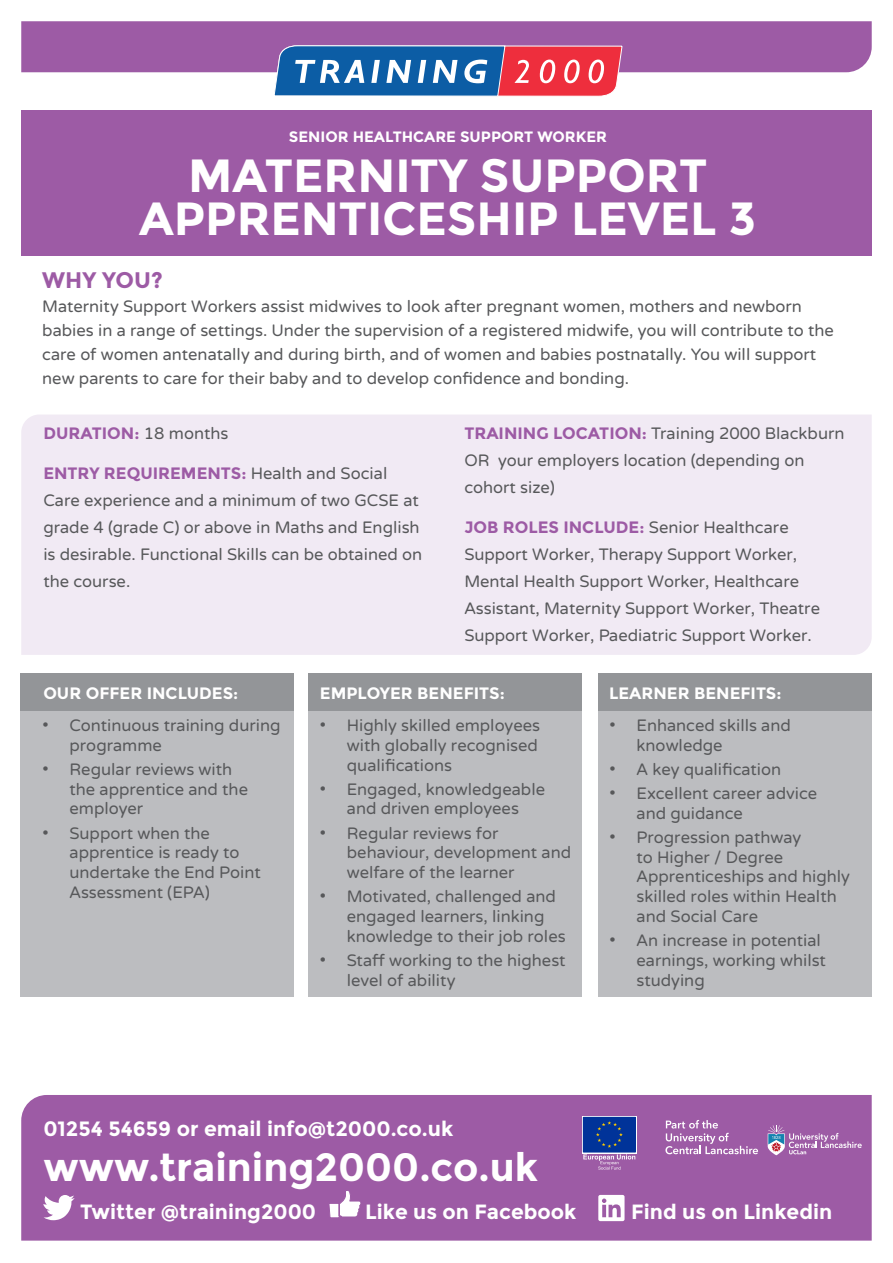
<style>
.page{position:relative;width:893px;height:1263px;background:#fff}
.page>*{position:absolute;margin:0;border:0;box-sizing:border-box;transform-origin:0 0}
.t1{font:700 46.5px/43.5px "Montserrat";color:#fff;text-align:center}
.t2{font:700 39.15px "Montserrat";color:#fff}
.t3{font:700 22.5px "Montserrat";color:#9d5ba5}
.t4{font:700 20.7px "Montserrat";color:#fff}
.t5{font:700 20.55px "Montserrat";color:#fff}
.t6{font:16.5px/19.8px "Varela Round";color:#57585a}
.t7{font:700 16.5px "Montserrat";color:#fff}
.t8{font:700 16.5px "Montserrat";color:#9d5ba5}
.t9{font:700 15px "Montserrat";color:#fff}
.s1{font-family:"Varela Round";font-weight:400;color:#57585a}
.s2{font-family:"Montserrat";font-weight:700;color:#9d5ba5}
</style>
<div class="page">
<svg style="left:21px;top:21px;width:851px;height:76px"></svg>
<div style="left:21px;top:415px;width:851px;height:240px;background:#f1eaf4"></div>
<div style="left:21px;top:110px;width:851px;height:145px;background:#9d5ba5"></div>
<div style="left:20px;top:673px;width:274px;height:323px;background:#bcbdc0"></div>
<div style="left:308px;top:711px;width:273px;height:285px;background:#bcbdc0"></div>
<div style="left:598px;top:673px;width:274px;height:323px;background:#bcbdc0"></div>
<div style="left:20px;top:673px;width:274px;height:38px;background:#939598"></div>
<div style="left:308px;top:673px;width:274px;height:38px;background:#939598"></div>
<div style="left:598px;top:673px;width:274px;height:38px;background:#939598"></div>
<div style="left:21px;top:1095px;width:851px;height:145px;background:#9d5ba5"></div>
<svg style="left:43px;top:1195px;width:32px;height:25px"></svg>
<svg style="left:328px;top:1190px;width:33px;height:28px"></svg>
<svg style="left:598px;top:1195px;width:26px;height:26px"></svg>
<div style="left:582px;top:1116px;width:55px;height:37px;background:#039"></div>
<svg style="left:583px;top:1154px;width:52px;height:16px"></svg>
<svg style="left:596px;top:1121px;width:27px;height:27px"></svg>
<svg style="left:665px;top:1120px;width:93px;height:34px"></svg>
<svg style="left:768px;top:1125px;width:94px;height:30px"></svg>
<p class="t9" style="left:289px;top:128px;width:320px">SENIOR HEALTHCARE SUPPORT WORKER</p>
<p class="t1" style="left:139px;top:154px;width:619px">MATERNITY SUPPORT<br>APPRENTICESHIP LEVEL 3</p>
<p class="t3" style="left:42px;top:266px;width:122px">WHY YOU?</p>
<p class="t6" style="left:42px;top:295px;width:793px;line-height:24px">Maternity Support Workers assist midwives to look after pregnant women, mothers and newborn babies in a range of settings. Under the supervision of a registered midwife, you will contribute to the care of women antenatally and during birth, and of women and babies postnatally. You will support new parents to care for their baby and to develop confidence and bonding.</p>
<p class="t8" style="left:43px;top:423px;width:186px">DURATION: <span class="s1">18 months</span></p>
<p class="t6" style="left:43px;top:460px;width:380px;line-height:27px"><span class="s2">ENTRY REQUIREMENTS:</span> Health and Social Care experience and a minimum of two GCSE at grade 4 (grade C) or above in Maths and English is desirable. Functional Skills can be obtained on the course.</p>
<p class="t6" style="left:464px;top:420px;width:382px;line-height:27px"><span class="s2">TRAINING LOCATION:</span> Training 2000 Blackburn<br>OR your employers location (depending on cohort size)</p>
<p class="t6" style="left:464px;top:514px;width:357px;line-height:27px"><span class="s2">JOB ROLES INCLUDE:</span> Senior Healthcare Support Worker, Therapy Support Worker, Mental Health Support Worker, Healthcare Assistant, Maternity Support Worker, Theatre Support Worker, Paediatric Support Worker.</p>
<p class="t7" style="left:43px;top:683px;width:196px">OUR OFFER INCLUDES:</p>
<p class="t7" style="left:320px;top:683px;width:186px">EMPLOYER BENEFITS:</p>
<p class="t7" style="left:609px;top:683px;width:174px">LEARNER BENEFITS:</p>
<p class="t6" style="left:347px;top:716px;width:195px;text-indent:-27px">• Highly skilled employees with globally recognised qualifications</p>
<p class="t6" style="left:320px;top:779px;width:227px;text-align:center">• Engaged, knowledgeable and driven employees</p>
<p class="t6" style="left:347px;top:823px;width:226px;text-indent:-27px">• Regular reviews for behaviour, development and welfare of the learner</p>
<p class="t6" style="left:347px;top:887px;width:220px;text-indent:-27px">• Motivated, challenged and engaged learners, linking knowledge to their job roles</p>
<p class="t6" style="left:347px;top:951px;width:220px;text-indent:-27px">• Staff working to the highest level of ability</p>
<p class="t6" style="left:70px;top:716px;width:212px;text-indent:-27px">• Continuous training during programme</p>
<p class="t6" style="left:70px;top:760px;width:180px;text-indent:-27px">• Regular reviews with the apprentice and the employer</p>
<p class="t6" style="left:70px;top:823px;width:193px;text-indent:-27px">• Support when the apprentice is ready to undertake the End Point<br>Assessment (EPA)</p>
<p class="t6" style="left:637px;top:716px;width:156px;text-indent:-27px">• Enhanced skills and knowledge</p>
<p class="t6" style="left:610px;top:760px;width:173px">• A key qualification</p>
<p class="t6" style="left:637px;top:784px;width:182px;text-indent:-27px">• Excellent career advice and guidance</p>
<p class="t6" style="left:637px;top:828px;width:215px;text-indent:-27px">• Progression pathway<br>to Higher / Degree<br>Apprenticeships and highly skilled roles within Health and Social Care</p>
<p class="t6" style="left:637px;top:931px;width:191px;text-indent:-27px">• An increase in potential earnings, working whilst studying</p>
<p class="t4" style="left:43px;top:1116px;width:412px">01254 54659 or email info@t2000.co.uk</p>
<p class="t2" style="left:43px;top:1144px;width:496px">www.training2000.co.uk</p>
<p class="t5" style="left:80px;top:1199px;width:237px">Twitter @training2000</p>
<p class="t5" style="left:365px;top:1199px;width:213px">Like us on Facebook</p>
<p class="t5" style="left:631px;top:1199px;width:203px">Find us on Linkedin</p>
</div>
